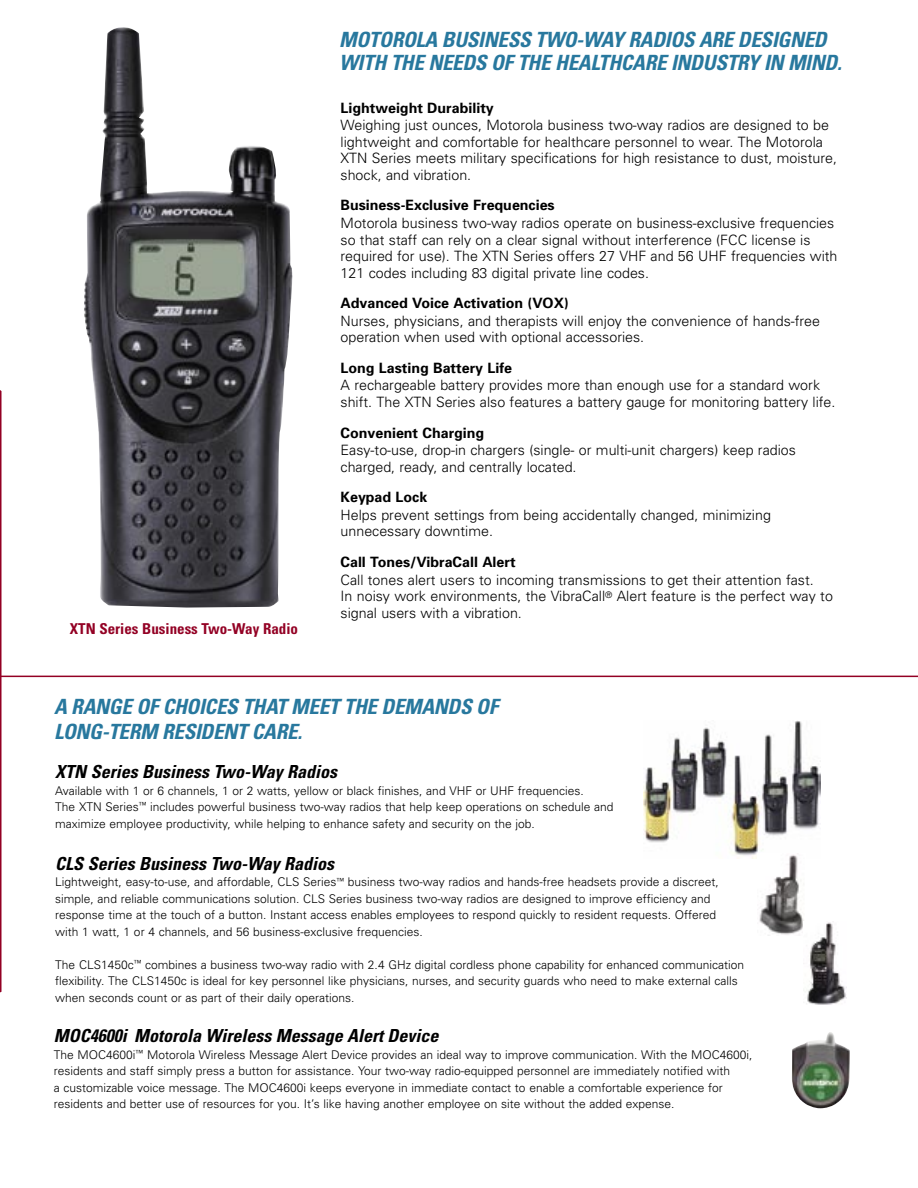
<style>
.page{position:relative;width:918px;height:1188px;background:#fff}
.page>*{position:absolute;margin:0;border:0;box-sizing:border-box;transform-origin:0 0}
.t1{font:italic 700 condensed 21px/22.5px "Univers";letter-spacing:-.015em;color:#28789e}
.t2{font:italic 700 condensed 18px "Univers";color:#000}
.t3{font:700 condensed 15px "Univers";color:#930024}
.t4{font:300 14.25px/16.5px "Univers";color:#000}
.t5{font:700 14.25px "Univers";color:#000}
.t6{font:300 12px/16.5px "Univers";color:#000}
</style>
<div class="page">
<svg style="left:0;top:390px;width:3px;height:603px"></svg>
<img style="left:84px;top:27px;width:209px;height:581px">
<hr style="left:0;top:676px;width:918px;height:1px;background:#930024">
<img style="left:644px;top:720px;width:176px;height:138px">
<img style="left:792px;top:1032px;width:58px;height:76px">
<img style="left:758px;top:854px;width:48px;height:82px">
<img style="left:803px;top:921px;width:44px;height:84px">
<h1 class="t1" style="left:339px;top:28px;width:504px">MOTOROLA BUSINESS TWO-WAY RADIOS ARE DESIGNED<br>WITH THE NEEDS OF THE HEALTHCARE INDUSTRY IN MIND.</h1>
<p class="t3" style="left:70px;top:620px;width:230px">XTN Series Business Two-Way Radio</p>
<p class="t5" style="left:341px;top:98px;width:155px">Lightweight Durability</p>
<p class="t4" style="left:341px;top:117px;width:498px">Weighing just ounces, Motorola business two-way radios are designed to be lightweight and comfortable for healthcare personnel to wear. The Motorola XTN Series meets military specifications for high resistance to dust, moisture, shock, and vibration.</p>
<p class="t5" style="left:341px;top:196px;width:216px">Business-Exclusive Frequencies</p>
<p class="t4" style="left:341px;top:214px;width:498px">Motorola business two-way radios operate on business-exclusive frequencies so that staff can rely on a clear signal without interference (FCC license is required for use). The XTN Series offers 27 VHF and 56 UHF frequencies with 121 codes including 83 digital private line codes.</p>
<p class="t5" style="left:341px;top:294px;width:230px">Advanced Voice Activation (VOX)</p>
<p class="t4" style="left:341px;top:312px;width:481px">Nurses, physicians, and therapists will enjoy the convenience of hands-free operation when used with optional accessories.</p>
<p class="t5" style="left:341px;top:359px;width:173px">Long Lasting Battery Life</p>
<p class="t4" style="left:341px;top:377px;width:496px">A rechargeable battery provides more than enough use for a standard work shift. The XTN Series also features a battery gauge for monitoring battery life.</p>
<p class="t5" style="left:341px;top:423px;width:145px">Convenient Charging</p>
<p class="t4" style="left:341px;top:442px;width:457px">Easy-to-use, drop-in chargers (single- or multi-unit chargers) keep radios charged, ready, and centrally located.</p>
<p class="t5" style="left:341px;top:488px;width:88px">Keypad Lock</p>
<p class="t4" style="left:341px;top:506px;width:432px">Helps prevent settings from being accidentally changed, minimizing unnecessary downtime.</p>
<p class="t5" style="left:341px;top:553px;width:177px">Call Tones/VibraCall Alert</p>
<p class="t4" style="left:341px;top:571px;width:494px">Call tones alert users to incoming transmissions to get their attention fast.<br>In noisy work environments, the VibraCall<sup>®</sup> Alert feature is the perfect way to signal users with a vibration.</p>
<h1 class="t1" style="left:54px;top:693px;width:446px;line-height:25.5px">A RANGE OF CHOICES THAT MEET THE DEMANDS OF<br>LONG-TERM RESIDENT CARE.</h1>
<h2 class="t2" style="left:55px;top:761px;width:283px">XTN Series Business Two-Way Radios</h2>
<p class="t6" style="left:55px;top:782px;width:560px">Available with 1 or 6 channels, 1 or 2 watts, yellow or black finishes, and VHF or UHF frequencies.<br>The XTN Series<sup>™</sup> includes powerful business two-way radios that help keep operations on schedule and maximize employee productivity, while helping to enhance safety and security on the job.</p>
<h2 class="t2" style="left:55px;top:853px;width:280px">CLS Series Business Two-Way Radios</h2>
<p class="t6" style="left:55px;top:874px;width:665px">Lightweight, easy-to-use, and affordable, CLS Series<sup>™</sup> business two-way radios and hands-free headsets provide a discreet, simple, and reliable communications solution. CLS Series business two-way radios are designed to improve efficiency and response time at the touch of a button. Instant access enables employees to respond quickly to resident requests. Offered with 1 watt, 1 or 4 channels, and 56 business-exclusive frequencies.</p>
<p class="t6" style="left:55px;top:956px;width:690px">The CLS1450c<sup>™</sup> combines a business two-way radio with 2.4 GHz digital cordless phone capability for enhanced communication flexibility. The CLS1450c is ideal for key personnel like physicians, nurses, and security guards who need to make external calls when seconds count or as part of their daily operations.</p>
<h2 class="t2" style="left:54px;top:1025px;width:386px">MOC4600i Motorola Wireless Message Alert Device</h2>
<p class="t6" style="left:54px;top:1046px;width:700px">The MOC4600i<sup>™</sup> Motorola Wireless Message Alert Device provides an ideal way to improve communication. With the MOC4600i, residents and staff simply press a button for assistance. Your two-way radio-equipped personnel are immediately notified with<br>a customizable voice message. The MOC4600i keeps everyone in immediate contact to enable a comfortable experience for residents and better use of resources for you. It’s like having another employee on site without the added expense.</p>
</div>
